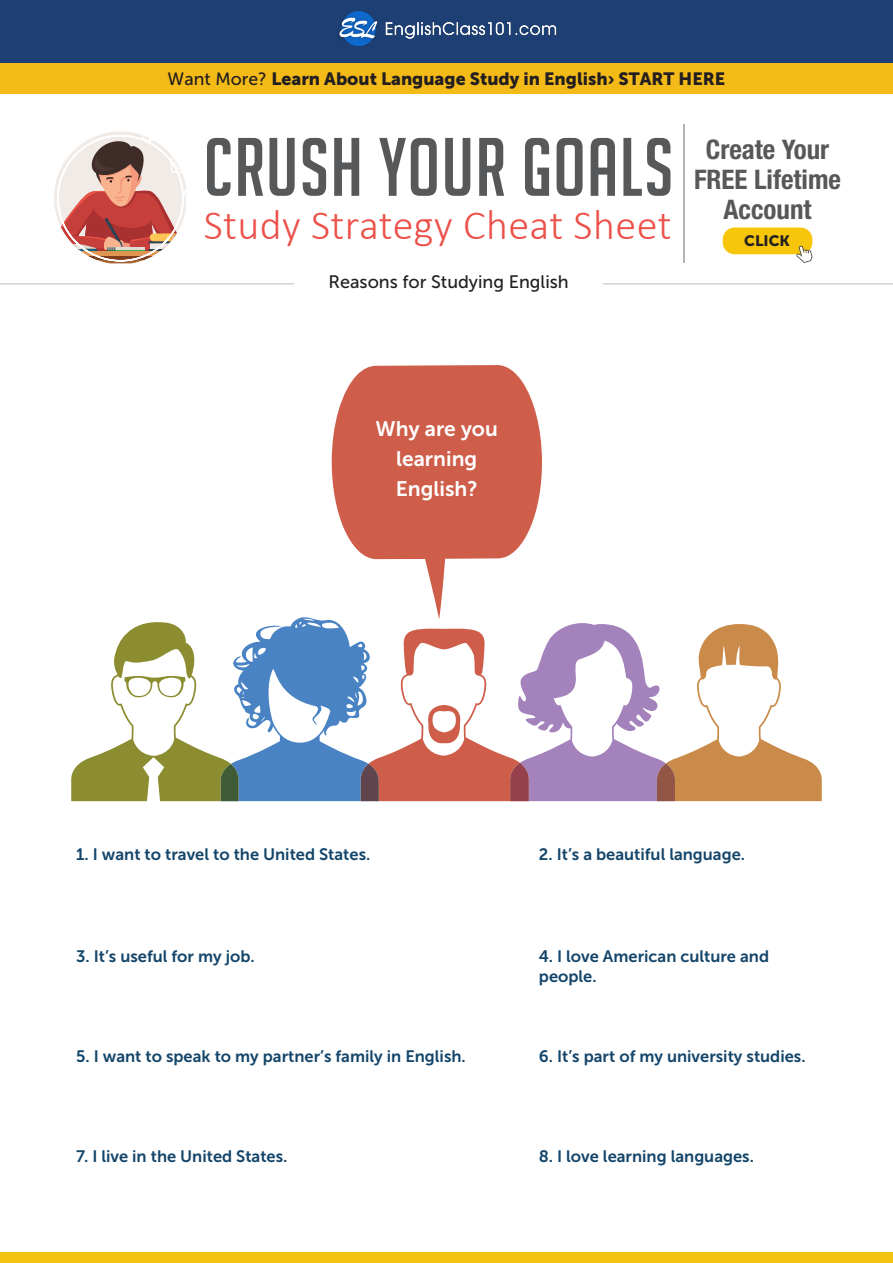
<style>
.page{position:relative;width:893px;height:1263px;background:#fff}
.page>*{position:absolute;margin:0;border:0;box-sizing:border-box;transform-origin:0 0}
.t1{font:80.7px "Big Noodle Titling";letter-spacing:.02em;color:#57585a}
.t2{font:300 42.15px "Calibri";letter-spacing:.01em;color:#ec5049}
.t3{font:700 condensed 27px/30px "Helvetica Neue LT Std";color:#57585a;text-align:center}
.t4{font:21px/30px "Museo Sans 700";color:#fff;text-align:center}
.t5{font:18px "Museo Sans 500";color:#231f20}
.t6{font:17.7px "Museo Sans 900";color:#231f20}
.t7{font:16.5px/19.8px "Museo Sans 700";color:#14456a}
.t8{font:15px "Museo Sans 900";color:#231f20}
.s1{font-family:"Museo Sans 500"}
</style>
<div class="page">
<hr style="left:0;top:283px;width:893px;height:1px;background:#d1d2d4">
<div style="left:294px;top:268px;width:309px;height:27px;background:#fff"></div>
<div style="left:0;top:1252px;width:893px;height:11px;background:#f5c412"></div>
<div style="left:0;top:63px;width:893px;height:31px;background:#f4bb18"></div>
<svg style="left:71px;top:617px;width:751px;height:184px"></svg>
<svg style="left:332px;top:365px;width:210px;height:254px;fill:#ce5d49"></svg>
<svg style="left:54px;top:131px;width:132px;height:132px"></svg>
<div style="left:723px;top:227px;width:89px;height:27px;background:#f7c509;border-radius:12px"></div>
<svg style="left:796px;top:246px;width:16px;height:17px"></svg>
<hr style="left:683px;top:125px;width:1px;height:138px;background:#b4b4b3">
<div style="left:0;top:0;width:893px;height:63px;background:#1d3f74"></div>
<img style="left:339px;top:11px;width:218px;height:35px">
<p class="t6" style="left:168px;top:69px;width:559px"><span class="s1">Want More?</span> Learn About Language Study in English› START HERE</p>
<h1 class="t1" style="left:204px;top:124px;width:471px">CRUSH YOUR GOALS</h1>
<h2 class="t2" style="left:204px;top:199px;width:469px">Study Strategy Cheat Sheet</h2>
<p class="t5" style="left:329px;top:272px;width:242px">Reasons for Studying English</p>
<h3 class="t3" style="left:694px;top:134px;width:148px">Create Your<br>FREE Lifetime<br>Account</h3>
<p class="t8" style="left:744px;top:233px;width:47px">CLICK</p>
<p class="t4" style="left:376px;top:414px;width:124px">Why are you learning<br>English?</p>
<p class="t7" style="left:76px;top:844px;width:296px">1. I want to travel to the United States.</p>
<p class="t7" style="left:539px;top:844px;width:208px">2. It’s a beautiful language.</p>
<p class="t7" style="left:76px;top:947px;width:180px">3. It’s useful for my job.</p>
<p class="t7" style="left:539px;top:947px;width:232px">4. I love American culture and people.</p>
<p class="t7" style="left:76px;top:1046px;width:391px">5. I want to speak to my partner’s family in English.</p>
<p class="t7" style="left:539px;top:1046px;width:268px">6. It’s part of my university studies.</p>
<p class="t7" style="left:76px;top:1147px;width:213px">7. I live in the United States.</p>
<p class="t7" style="left:539px;top:1147px;width:217px">8. I love learning languages.</p>
</div>
